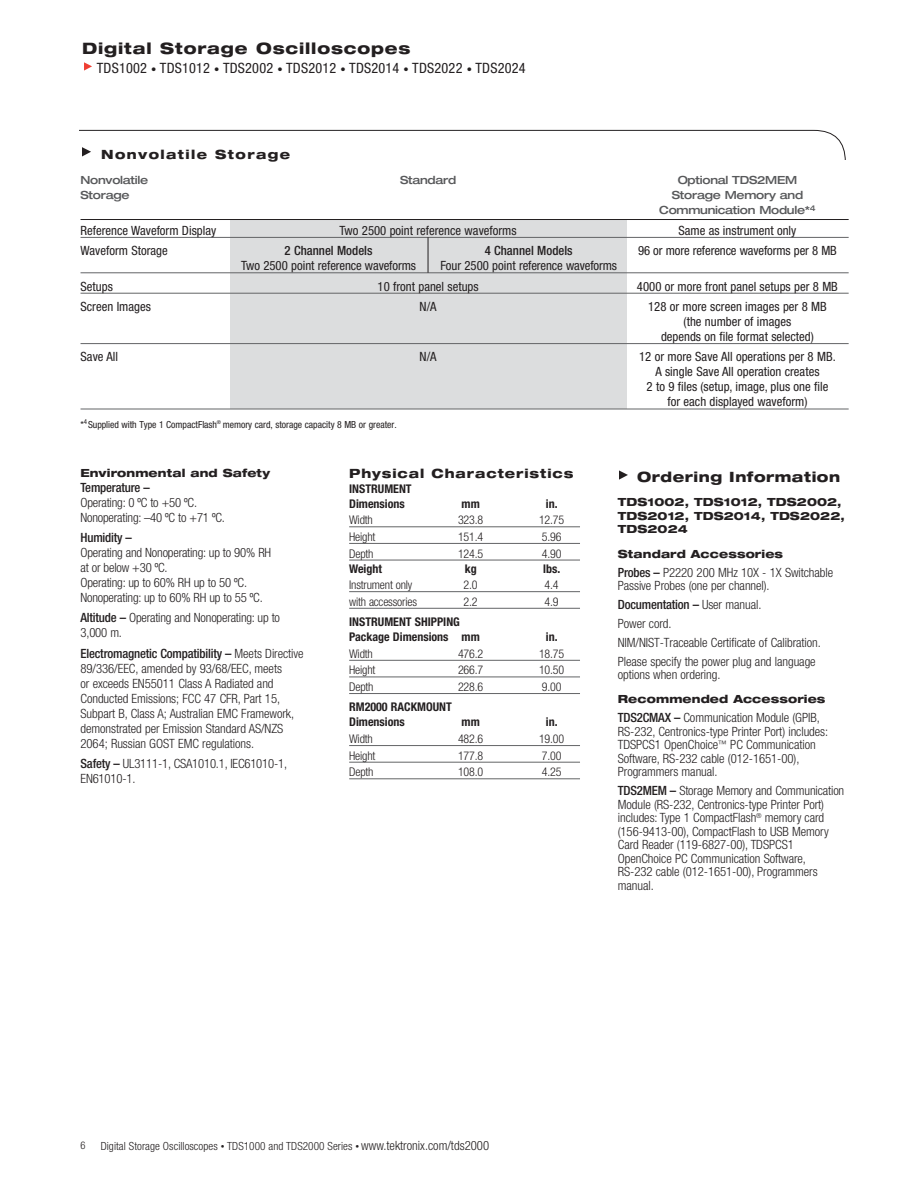
<style>
.page{position:relative;width:918px;height:1188px;background:#fff}
.page>*{position:absolute;margin:0;border:0;box-sizing:border-box;transform-origin:0 0}
.t1{font:800 expanded 15.75px "Helvetica Neue";letter-spacing:.055em;color:#231f20}
.t2{font:condensed 14.25px "Helvetica Neue";letter-spacing:.015em;color:#231f20}
.t3{font:800 expanded 14.25px "Helvetica Neue";letter-spacing:.035em;color:#231f20}
.t4{font:300 condensed 12.75px/15px "Helvetica Neue";letter-spacing:-.005em;color:#231f20}
.t5{font:condensed 12.75px/15px "Helvetica Neue";color:#231f20;text-align:center}
.t6{font:500 condensed 12.75px "Helvetica Neue";color:#231f20}
.t7{font:800 expanded 12.75px "Helvetica Neue";letter-spacing:.07em;color:#231f20}
.t8{font:800 expanded 12.75px "Helvetica Neue";letter-spacing:.105em;color:#231f20}
.t9{font:300 condensed 12px "Helvetica Neue";letter-spacing:-.015em;color:#231f20}
.t10{font:700 condensed 12px/15px "Helvetica Neue";color:#231f20}
.t11{font:800 expanded 11.25px/13.5px "Helvetica Neue";letter-spacing:.01em;color:#231f20}
.t12{font:500 expanded 11.25px/15px "Helvetica Neue";letter-spacing:-.02em;color:#58595b;text-align:center}
.t13{font:300 condensed 11.25px "Helvetica Neue";letter-spacing:.005em;color:#231f20}
.t14{font:300 condensed 10.5px "Helvetica Neue";color:#231f20}
.t15{font:condensed 9.75px "Helvetica Neue";color:#231f20}
.s1{font-weight:300;font-size:10.5px}
.s2{font-weight:500}
.s3{font-size:7.5px}
.s4{font-size:12.75px}
</style>
<div class="page">
<svg style="left:84px;top:63px;width:8px;height:8px"></svg>
<hr style="left:349px;top:526px;width:231px;height:1px;background:#636466">
<hr style="left:349px;top:543px;width:231px;height:1px;background:#636466">
<hr style="left:349px;top:560px;width:231px;height:1px;background:#636466">
<hr style="left:349px;top:591px;width:231px;height:1px;background:#636466">
<hr style="left:349px;top:608px;width:231px;height:1px;background:#636466">
<hr style="left:349px;top:660px;width:231px;height:1px;background:#636466">
<hr style="left:349px;top:677px;width:231px;height:1px;background:#636466">
<hr style="left:349px;top:693px;width:231px;height:1px;background:#636466">
<hr style="left:349px;top:745px;width:231px;height:1px;background:#636466">
<hr style="left:349px;top:762px;width:231px;height:1px;background:#636466">
<hr style="left:349px;top:778px;width:231px;height:1px;background:#636466">
<svg style="left:619px;top:470px;width:9px;height:10px"></svg>
<div style="left:231px;top:220px;width:396px;height:189px;background:#dcddde"></div>
<hr style="left:81px;top:219px;width:768px;height:1px;background:#231f20">
<hr style="left:81px;top:237px;width:768px;height:1px;background:#636466">
<hr style="left:81px;top:272px;width:768px;height:1px;background:#636466">
<hr style="left:81px;top:293px;width:768px;height:1px;background:#636466">
<hr style="left:81px;top:343px;width:768px;height:1px;background:#636466">
<hr style="left:81px;top:409px;width:768px;height:1px;background:#636466">
<svg style="left:79px;top:130px;width:767px;height:30px"></svg>
<hr style="left:428px;top:237px;width:1px;height:36px;background:#231f20">
<p class="t1" style="left:82px;top:43px;width:330px">Digital Storage Oscilloscopes</p>
<p class="t2" style="left:97px;top:63px;width:430px">TDS1002 <span class="s1">•</span> TDS1012 <span class="s1">•</span> TDS2002 <span class="s1">•</span> TDS2012 <span class="s1">•</span> TDS2014 <span class="s1">•</span> TDS2022 <span class="s1">•</span> TDS2024</p>
<p class="t8" style="left:101px;top:149px;width:190px">Nonvolatile Storage</p>
<p class="t12" style="left:81px;top:174px;width:69px">Nonvolatile</p>
<p class="t12" style="left:400px;top:174px;width:58px">Standard</p>
<p class="t12" style="left:678px;top:174px;width:121px">Optional TDS2MEM</p>
<p class="t12" style="left:81px;top:189px;width:51px">Storage</p>
<p class="t12" style="left:659px;top:189px;width:158px">Storage Memory and<br>Communication Module*<sup>4</sup></p>
<p class="t5" style="left:81px;top:224px;width:137px">Reference Waveform Display</p>
<p class="t5" style="left:340px;top:224px;width:179px">Two 2500 point reference waveforms</p>
<p class="t5" style="left:679px;top:224px;width:119px">Same as instrument only</p>
<p class="t5" style="left:81px;top:244px;width:89px">Waveform Storage</p>
<p class="t6" style="left:285px;top:246px;width:89px">2 Channel Models</p>
<p class="t6" style="left:485px;top:246px;width:89px">4 Channel Models</p>
<p class="t5" style="left:638px;top:244px;width:200px">96 or more reference waveforms per 8 MB</p>
<p class="t5" style="left:241px;top:259px;width:176px">Two 2500 point reference waveforms</p>
<p class="t5" style="left:440px;top:259px;width:178px">Four 2500 point reference waveforms</p>
<p class="t5" style="left:81px;top:280px;width:34px">Setups</p>
<p class="t5" style="left:378px;top:280px;width:103px">10 front panel setups</p>
<p class="t5" style="left:637px;top:280px;width:202px">4000 or more front panel setups per 8 MB</p>
<p class="t5" style="left:81px;top:300px;width:72px">Screen Images</p>
<p class="t5" style="left:420px;top:300px;width:19px">N/A</p>
<p class="t5" style="left:648px;top:300px;width:180px">128 or more screen images per 8 MB (the number of images<br>depends on file format selected)</p>
<p class="t5" style="left:81px;top:350px;width:39px">Save All</p>
<p class="t5" style="left:420px;top:350px;width:19px">N/A</p>
<p class="t5" style="left:639px;top:350px;width:198px">12 or more Save All operations per 8 MB.<br>A single Save All operation creates<br>2 to 9 files (setup, image, plus one file for each displayed waveform)</p>
<p class="t15" style="left:81px;top:421px;width:318px">*<sup>4</sup>Supplied with Type 1 CompactFlash<sup>®</sup> memory card, storage capacity 8 MB or greater.</p>
<p class="t11" style="left:81px;top:467px;width:191px">Environmental and Safety</p>
<p class="t6" style="left:81px;top:483px;width:71px">Temperature –</p>
<p class="t4" style="left:81px;top:496px;width:146px">Operating: 0 ºC to +50 ºC.<br>Nonoperating: –40 ºC to +71 ºC.</p>
<p class="t6" style="left:81px;top:533px;width:53px">Humidity –</p>
<p class="t4" style="left:81px;top:546px;width:192px">Operating and Nonoperating: up to 90% RH at or below +30 ºC.<br>Operating: up to 60% RH up to 50 ºC.<br>Nonoperating: up to 60% RH up to 55 ºC.</p>
<p class="t4" style="left:81px;top:611px;width:201px"><span class="s2">Altitude –</span> Operating and Nonoperating: up to<br>3,000 m.</p>
<p class="t4" style="left:81px;top:647px;width:225px"><span class="s2">Electromagnetic Compatibility –</span> Meets Directive 89/336/EEC, amended by 93/68/EEC, meets<br>or exceeds EN55011 Class A Radiated and Conducted Emissions; FCC 47 CFR, Part 15, Subpart B, Class A; Australian EMC Framework, demonstrated per Emission Standard AS/NZS 2064; Russian GOST EMC regulations.</p>
<p class="t4" style="left:81px;top:757px;width:208px"><span class="s2">Safety –</span> UL3111-1, CSA1010.1, IEC61010-1,<br>EN61010-1.</p>
<p class="t7" style="left:349px;top:468px;width:226px">Physical Characteristics</p>
<p class="t10" style="left:349px;top:482px;width:64px">INSTRUMENT<br>Dimensions</p>
<p class="t10" style="left:462px;top:497px;width:20px">mm</p>
<p class="t10" style="left:546px;top:497px;width:13px">in.</p>
<p class="t9" style="left:349px;top:516px;width:25px">Width</p>
<p class="t9" style="left:458px;top:516px;width:27px">323.8</p>
<p class="t9" style="left:539px;top:516px;width:27px">12.75</p>
<p class="t9" style="left:349px;top:532px;width:28px">Height</p>
<p class="t9" style="left:458px;top:532px;width:27px">151.4</p>
<p class="t9" style="left:542px;top:532px;width:21px">5.96</p>
<p class="t9" style="left:349px;top:549px;width:26px">Depth</p>
<p class="t9" style="left:458px;top:549px;width:27px">124.5</p>
<p class="t9" style="left:542px;top:549px;width:21px">4.90</p>
<p class="t10" style="left:349px;top:562px;width:34px">Weight</p>
<p class="t10" style="left:465px;top:562px;width:13px">kg</p>
<p class="t10" style="left:543px;top:562px;width:19px">lbs.</p>
<p class="t9" style="left:349px;top:581px;width:65px">Instrument only</p>
<p class="t9" style="left:464px;top:581px;width:16px">2.0</p>
<p class="t9" style="left:545px;top:581px;width:16px">4.4</p>
<p class="t9" style="left:349px;top:597px;width:69px">with accessories</p>
<p class="t9" style="left:464px;top:597px;width:16px">2.2</p>
<p class="t9" style="left:545px;top:597px;width:16px">4.9</p>
<p class="t10" style="left:349px;top:615px;width:132px">INSTRUMENT SHIPPING<br>Package Dimensions mm</p>
<p class="t10" style="left:546px;top:630px;width:13px">in.</p>
<p class="t9" style="left:349px;top:649px;width:25px">Width</p>
<p class="t9" style="left:458px;top:649px;width:27px">476.2</p>
<p class="t9" style="left:539px;top:649px;width:27px">18.75</p>
<p class="t9" style="left:349px;top:666px;width:28px">Height</p>
<p class="t9" style="left:458px;top:666px;width:27px">266.7</p>
<p class="t9" style="left:539px;top:666px;width:27px">10.50</p>
<p class="t9" style="left:349px;top:682px;width:26px">Depth</p>
<p class="t9" style="left:458px;top:682px;width:27px">228.6</p>
<p class="t9" style="left:542px;top:682px;width:21px">9.00</p>
<p class="t10" style="left:349px;top:701px;width:104px">RM2000 RACKMOUNT<br>Dimensions</p>
<p class="t10" style="left:462px;top:716px;width:20px">mm</p>
<p class="t10" style="left:546px;top:716px;width:13px">in.</p>
<p class="t9" style="left:349px;top:735px;width:25px">Width</p>
<p class="t9" style="left:458px;top:735px;width:27px">482.6</p>
<p class="t9" style="left:539px;top:735px;width:27px">19.00</p>
<p class="t9" style="left:349px;top:751px;width:28px">Height</p>
<p class="t9" style="left:458px;top:751px;width:27px">177.8</p>
<p class="t9" style="left:542px;top:751px;width:21px">7.00</p>
<p class="t9" style="left:349px;top:768px;width:26px">Depth</p>
<p class="t9" style="left:458px;top:768px;width:27px">108.0</p>
<p class="t9" style="left:542px;top:768px;width:21px">4.25</p>
<p class="t3" style="left:637px;top:472px;width:204px">Ordering Information</p>
<p class="t11" style="left:618px;top:497px;width:228px">TDS1002, TDS1012, TDS2002,<br>TDS2012, TDS2014, TDS2022,<br>TDS2024</p>
<p class="t11" style="left:618px;top:548px;width:167px">Standard Accessories</p>
<p class="t4" style="left:618px;top:566px;width:217px;line-height:13.5px"><span class="s2">Probes –</span> P2220 200 MHz 10X - 1X Switchable<br>Passive Probes (one per channel).</p>
<p class="t4" style="left:618px;top:596px;width:205px;line-height:18.9px"><span class="s2">Documentation –</span> User manual.<br>Power cord.<br>NIM/NIST-Traceable Certificate of Calibration.<br>Please specify the power plug and language</p>
<p class="t4" style="left:618px;top:668px;width:104px">options when ordering.</p>
<p class="t11" style="left:618px;top:694px;width:209px">Recommended Accessories</p>
<p class="t4" style="left:618px;top:712px;width:212px;line-height:13.5px"><span class="s2">TDS2CMAX –</span> Communication Module (GPIB, RS-232, Centronics-type Printer Port) includes:<br>TDSPCS1 OpenChoice<sup>™</sup> PC Communication Software, RS-232 cable (012-1651-00), Programmers manual.</p>
<p class="t4" style="left:618px;top:785px;width:228px;line-height:13.5px"><span class="s2">TDS2MEM –</span> Storage Memory and Communication Module (RS-232, Centronics-type Printer Port) includes: Type 1 CompactFlash<sup>®</sup> memory card (156-9413-00), CompactFlash to USB Memory Card Reader (119-6827-00), TDSPCS1<br>OpenChoice PC Communication Software,<br>RS-232 cable (012-1651-00), Programmers manual.</p>
<p class="t14" style="left:80px;top:1142px;width:7px">6</p>
<p class="t13" style="left:101px;top:1142px;width:390px">Digital Storage Oscilloscopes <span class="s3">•</span> TDS1000 and TDS2000 Series <span class="s3">•</span> <span class="s4">www.tektronix.com/tds2000</span></p>
</div>
